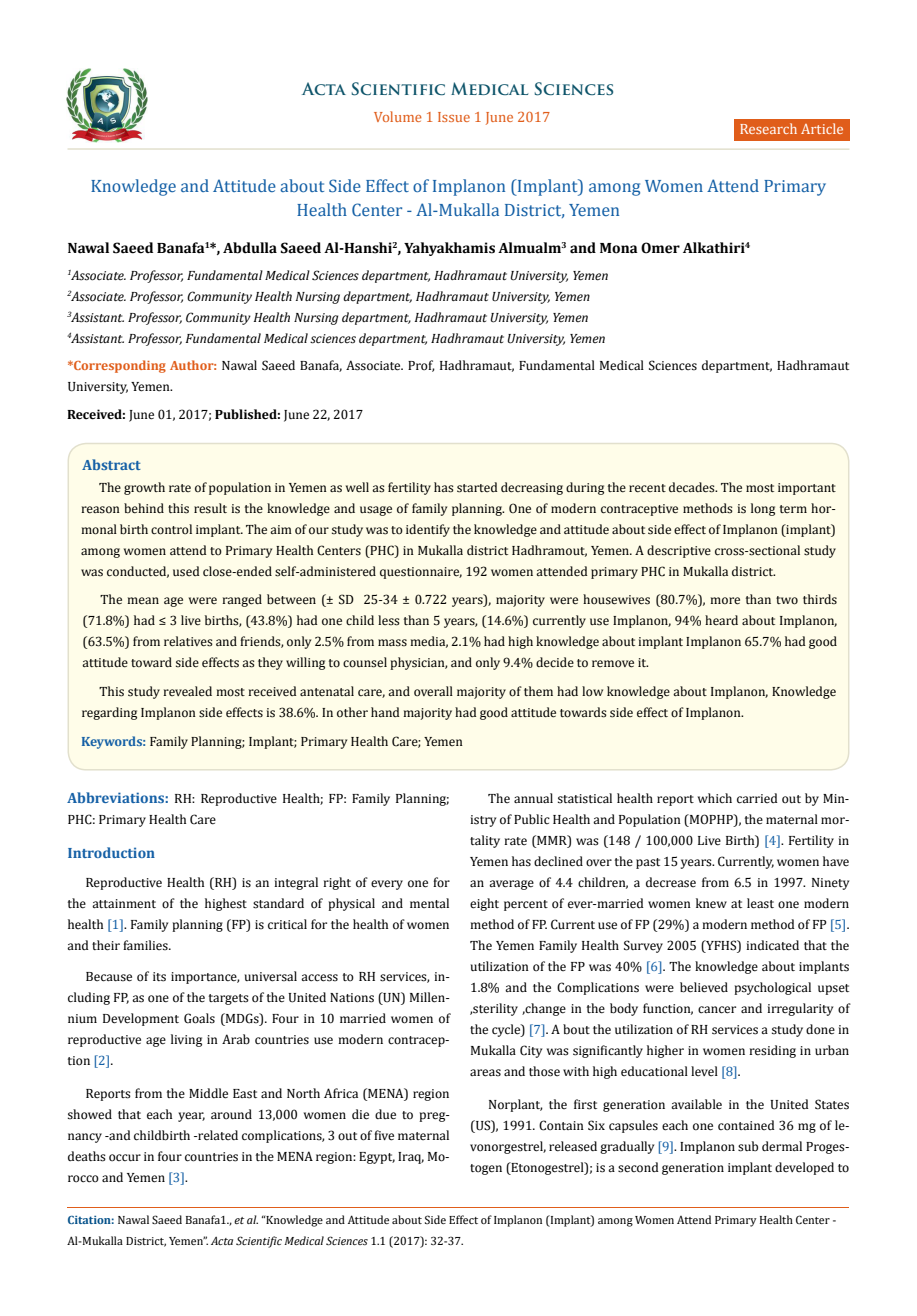
<style>
.page{position:relative;width:917px;height:1316px;background:#fff}
.page>*{position:absolute;margin:0;border:0;box-sizing:border-box;transform-origin:0 0}
.t1{font:18px/24px "Cambria";color:#1560a6;text-align:center}
.t2{font:700 16.5px "Trajan Pro";color:#0e546a}
.t3{font:700 15px "Cambria";color:#000}
.t4{font:15px "Cambria";color:#e05d1a}
.t5{font:700 15px "Cambria";color:#1560a6}
.t6{font:15px "Cambria";color:#fff}
.t7{font:13.5px/21px "Cambria";color:#000;text-align:justify}
.t8{font:italic 13.5px/21px "Cambria";color:#000}
.t9{font:12px/21px "Cambria";color:#000}
.s1{font-weight:700;color:#e05d1a}
.s2{font-weight:700}
.s3{font-weight:700;color:#1560a6}
.s4{font-weight:700;font-size:15px;color:#1560a6}
.s5{color:#1560a6}
.s6{font-weight:700;color:#035089}
.s7{font-style:italic}
</style>
<div class="page">
<div style="left:68px;top:443px;width:780px;height:326px;background:#fffde9;border-radius:18px"></div>
<div style="left:67px;top:443px;width:782px;height:327px;border:2px solid #e2e0cd;border-radius:18px"></div>
<img style="left:67px;top:68px;width:80px;height:74px">
<div style="left:734px;top:119px;width:115px;height:22px;background:#e05d1a"></div>
<hr style="left:67px;top:1207px;width:782px;height:1px;background:#e05d1a">
<hr style="left:67px;top:148px;width:782px;height:2px;background:#e2e0cd">
<p class="t2" style="left:302px;top:79px;width:313px">Acta Scientific Medical Sciences</p>
<p class="t4" style="left:374px;top:108px;width:178px">Volume 1 Issue 1 June 2017</p>
<p class="t6" style="left:739px;top:120px;width:106px">Research Article</p>
<h1 class="t1" style="left:91px;top:174px;width:737px">Knowledge and Attitude about Side Effect of Implanon (Implant) among Women Attend Primary<br>Health Center - Al-Mukalla District, Yemen</h1>
<p class="t3" style="left:67px;top:237px;width:684px">Nawal Saeed Banafa<sup>1</sup>*, Abdulla Saeed Al-Hanshi<sup>2</sup>, Yahyakhamis Almualm<sup>3</sup> and Mona Omer Alkathiri<sup>4</sup></p>
<p class="t8" style="left:67px;top:264px;width:542px"><sup>1</sup>Associate. Professor, Fundamental Medical Sciences department, Hadhramaut University, Yemen <sup>2</sup>Associate. Professor, Community Health Nursing department, Hadhramaut University, Yemen <sup>3</sup>Assistant. Professor, Community Health Nursing department, Hadhramaut University, Yemen <sup>4</sup>Assistant. Professor, Fundamental Medical sciences department, Hadhramaut University, Yemen</p>
<p class="t7" style="left:67px;top:354px;width:783px"><span class="s1">*Corresponding Author:</span> Nawal Saeed Banafa, Associate. Prof, Hadhramaut, Fundamental Medical Sciences department, Hadhramaut<br>University, Yemen.</p>
<p class="t7" style="left:67px;top:403px;width:297px"><span class="s2">Received:</span> June 01, 2017; <span class="s2">Published:</span> June 22, 2017</p>
<p class="t5" style="left:82px;top:454px;width:60px">Abstract</p>
<p class="t7" style="left:81px;top:477px;width:756px;text-indent:18px">The growth rate of population in Yemen as well as fertility has started decreasing during the recent decades. The most important reason behind this result is the knowledge and usage of family planning. One of modern contraceptive methods is long term hor&shy;monal birth control implant. The aim of our study was to identify the knowledge and attitude about side effect of Implanon (implant) among women attend to Primary Health Centers (PHC) in Mukalla district Hadhramout, Yemen. A descriptive cross-sectional study was conducted, used close-ended self-administered questionnaire, 192 women attended primary PHC in Mukalla district.</p>
<p class="t7" style="left:83px;top:589px;width:756px;text-indent:18px">The mean age were ranged between (± SD 25-34 ± 0.722 years), majority were housewives (80.7%), more than two thirds (71.8%) had ≤ 3 live births, (43.8%) had one child less than 5 years, (14.6%) currently use Implanon, 94% heard about Implanon, (63.5%) from relatives and friends, only 2.5% from mass media, 2.1% had high knowledge about implant Implanon 65.7% had good attitude toward side effects as they willing to counsel physician, and only 9.4% decide to remove it.</p>
<p class="t7" style="left:81px;top:681px;width:756px;text-indent:18px">This study revealed most received antenatal care, and overall majority of them had low knowledge about Implanon, Knowledge regarding Implanon side effects is 38.6%. In other hand majority had good attitude towards side effect of Implanon.</p>
<p class="t7" style="left:81px;top:730px;width:383px"><span class="s3">Keywords:</span> Family Planning; Implant; Primary Health Care; Yemen</p>
<p class="t7" style="left:67px;top:787px;width:384px"><span class="s4">Abbreviations:</span> RH: Reproductive Health; FP: Family Planning;<br>PHC: Primary Health Care</p>
<p class="t7" style="left:470px;top:788px;width:381px;text-indent:18px">The annual statistical health report which carried out by Min&shy;istry of Public Health and Population (MOPHP), the maternal mor&shy;tality rate (MMR) was (148 / 100,000 Live Birth) <span class="s5">[4]</span>. Fertility in Yemen has declined over the past 15 years. Currently, women have an average of 4.4 children, a decrease from 6.5 in 1997. Ninety eight percent of ever-married women knew at least one modern method of FP. Current use of FP (29%) a modern method of FP <span class="s5">[5]</span>.<br>The Yemen Family Health Survey 2005 (YFHS) indicated that the utilization of the FP was 40% <span class="s5">[6]</span>. The knowledge about implants 1.8% and the Complications were believed psychological upset ,sterility ,change in the body function, cancer and irregularity of the cycle) <span class="s5">[7]</span>. A bout the utilization of RH services a study done in Mukalla City was significantly higher in women residing in urban areas and those with high educational level <span class="s5">[8]</span>.</p>
<p class="t5" style="left:67px;top:842px;width:89px">Introduction</p>
<p class="t7" style="left:67px;top:872px;width:384px;text-indent:18px">Reproductive Health (RH) is an integral right of every one for the attainment of the highest standard of physical and mental health <span class="s5">[1]</span>. Family planning (FP) is critical for the health of women and their families.</p>
<p class="t7" style="left:68px;top:965px;width:384px;text-indent:18px">Because of its importance, universal access to RH services, in&shy;cluding FP, as one of the targets of the United Nations (UN) Millen&shy;nium Development Goals (MDGs). Four in 10 married women of reproductive age living in Arab countries use modern contracep&shy;tion <span class="s5">[2]</span>.</p>
<p class="t7" style="left:67px;top:1082px;width:384px;text-indent:18px">Reports from the Middle East and North Africa (MENA) region showed that each year, around 13,000 women die due to preg&shy;nancy -and childbirth -related complications, 3 out of five maternal deaths occur in four countries in the MENA region: Egypt, Iraq, Mo&shy;rocco and Yemen <span class="s5">[3]</span>.</p>
<p class="t7" style="left:470px;top:1094px;width:381px;text-indent:18px">Norplant, the first generation available in the United States (US), 1991. Contain Six capsules each one contained 36 mg of le&shy;vonorgestrel, released gradually <span class="s5">[9]</span>. Implanon sub dermal Proges&shy;togen (Etonogestrel); is a second generation implant developed to</p>
<p class="t9" style="left:67px;top:1209px;width:770px"><span class="s6">Citation:</span> Nawal Saeed Banafa1., <span class="s7">et al</span>. “Knowledge and Attitude about Side Effect of Implanon (Implant) among Women Attend Primary Health Center -<br>Al-Mukalla District, Yemen”. <span class="s7">Acta Scientific Medical Sciences</span> 1.1 (2017): 32-37.</p>
</div>
